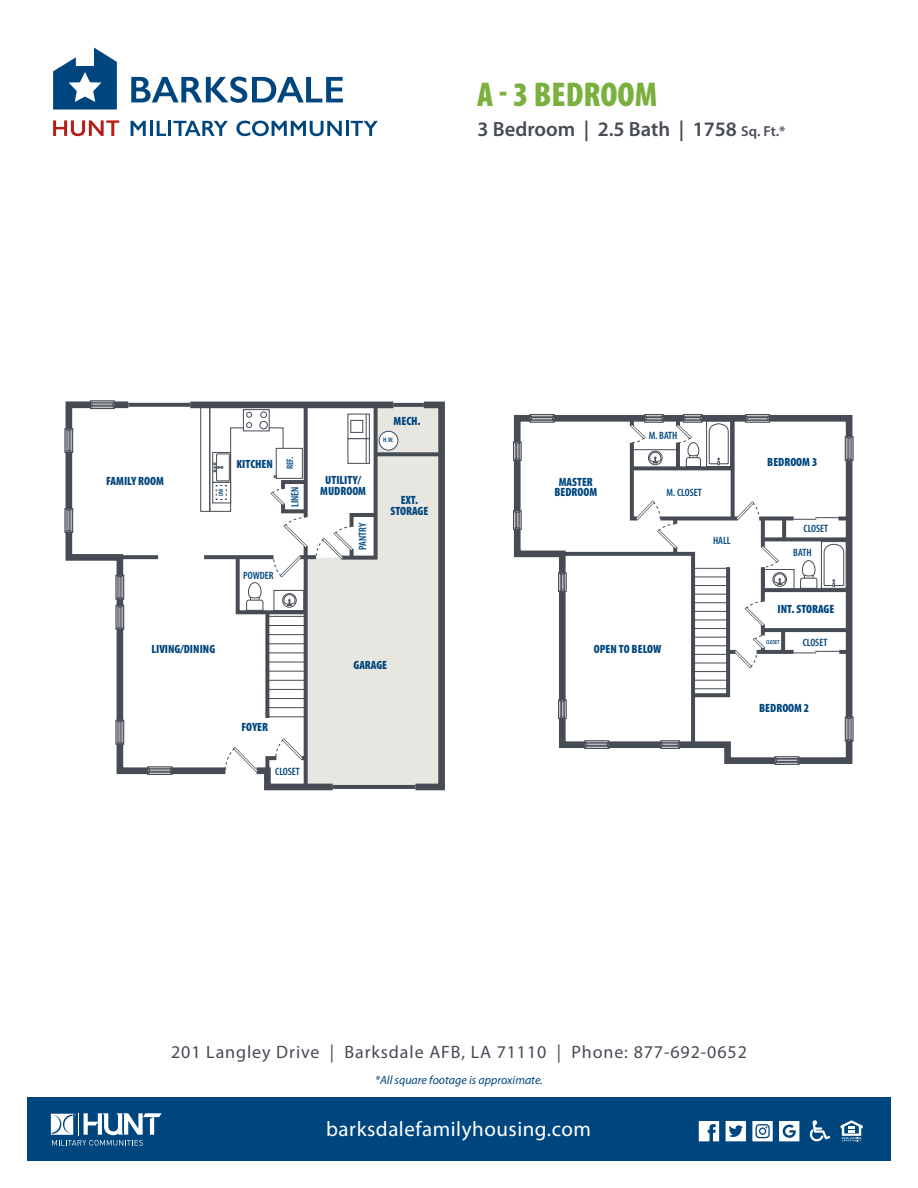
<style>
.page{position:relative;width:918px;height:1188px;background:#fff}
.page>*{position:absolute;margin:0;border:0;box-sizing:border-box;transform-origin:0 0}
.t1{font:900 condensed 34.5px "Myriad Pro";color:#7bb03f}
.t2{font:21px "Myriad Pro";letter-spacing:.025em;color:#fff}
.t3{font:600 20.55px "Myriad Pro";color:#464b54}
.t4{font:18px "Myriad Pro";letter-spacing:.05em;color:#464b54}
.t5{font:900 condensed 12px/10.6px "Myriad Pro";color:#00467e;text-align:center}
.t6{font:italic 12px "Myriad Pro";color:#00467e}
.t7{font:600 condensed 10.65px "Myriad Pro";color:#00467e}
.t8{font:600 condensed 9.45px "Myriad Pro";color:#00467e}
.t9{font:600 condensed 6.75px "Myriad Pro";color:#00467e}
.t10{font:600 condensed 6.45px "Myriad Pro";color:#00467e}
.t11{font:600 condensed 5.85px "Myriad Pro";color:#00467e}
.s1{font-size:14.4px}
</style>
<div class="page">
<div style="left:27px;top:1098px;width:864px;height:63px;background:#00467e"></div>
<svg style="left:51px;top:1113px;width:111px;height:33px"></svg>
<svg style="left:841px;top:1120px;width:22px;height:21px"></svg>
<svg style="left:810px;top:1120px;width:20px;height:21px"></svg>
<svg style="left:699px;top:1121px;width:20px;height:20px"></svg>
<svg style="left:779px;top:1121px;width:20px;height:20px"></svg>
<svg style="left:726px;top:1121px;width:20px;height:20px"></svg>
<svg style="left:752px;top:1121px;width:21px;height:20px"></svg>
<svg style="left:53px;top:120px;width:66px;height:16px"></svg>
<svg style="left:131px;top:121px;width:15px;height:15px"></svg>
<hr style="left:150px;top:121px;width:3px;height:15px;background:#00467e">
<svg style="left:157px;top:121px;width:9px;height:15px"></svg>
<hr style="left:168px;top:121px;width:3px;height:15px;background:#00467e">
<svg style="left:173px;top:121px;width:55px;height:15px"></svg>
<svg style="left:236px;top:121px;width:106px;height:15px"></svg>
<hr style="left:346px;top:121px;width:3px;height:15px;background:#00467e">
<svg style="left:351px;top:121px;width:27px;height:15px"></svg>
<svg style="left:53px;top:48px;width:64px;height:62px"></svg>
<svg style="left:131px;top:77px;width:212px;height:26px"></svg>
<div style="left:308px;top:407px;width:101px;height:378px;background:#e8e6e1"></div>
<svg style="left:97px;top:403px;width:16px;height:4px"></svg>
<div style="left:90px;top:407px;width:25px;height:2px;background:#fff;border:1px solid #464b54"></div>
<div style="left:90px;top:401px;width:25px;height:2px;background:#fff;border:1px solid #464b54"></div>
<div style="left:91px;top:404px;width:22px;height:2px;background:#fff;border:1px solid #464b54"></div>
<svg style="left:67px;top:435px;width:4px;height:16px"></svg>
<div style="left:65px;top:428px;width:2px;height:25px;background:#fff;border:1px solid #464b54"></div>
<div style="left:71px;top:428px;width:2px;height:25px;background:#fff;border:1px solid #464b54"></div>
<div style="left:68px;top:430px;width:2px;height:21px;background:#fff;border:1px solid #464b54"></div>
<svg style="left:67px;top:510px;width:4px;height:16px"></svg>
<div style="left:65px;top:508px;width:2px;height:25px;background:#fff;border:1px solid #464b54"></div>
<div style="left:71px;top:508px;width:2px;height:25px;background:#fff;border:1px solid #464b54"></div>
<div style="left:68px;top:510px;width:2px;height:21px;background:#fff;border:1px solid #464b54"></div>
<div style="left:116px;top:575px;width:8px;height:24px;background:#85888e"></div>
<div style="left:116px;top:575px;width:2px;height:24px;background:#fff;border:1px solid #464b54"></div>
<div style="left:122px;top:575px;width:2px;height:24px;background:#fff;border:1px solid #464b54"></div>
<div style="left:119px;top:576px;width:2px;height:22px;background:#fff;border:1px solid #464b54"></div>
<div style="left:116px;top:605px;width:8px;height:24px;background:#84878d;border:1px solid #464b54"></div>
<div style="left:116px;top:605px;width:2px;height:24px;background:#fff;border:1px solid #464b54"></div>
<div style="left:122px;top:605px;width:2px;height:24px;background:#fff;border:1px solid #464b54"></div>
<div style="left:119px;top:606px;width:2px;height:22px;background:#fff;border:1px solid #464b54"></div>
<svg style="left:116px;top:720px;width:8px;height:24px"></svg>
<div style="left:116px;top:720px;width:2px;height:24px;background:#fff;border:1px solid #464b54"></div>
<div style="left:122px;top:720px;width:2px;height:24px;background:#fff;border:1px solid #464b54"></div>
<div style="left:119px;top:721px;width:2px;height:22px;background:#fff;border:1px solid #464b54"></div>
<svg style="left:148px;top:767px;width:24px;height:8px"></svg>
<div style="left:148px;top:767px;width:24px;height:2px;background:#fff;border:1px solid #464b54"></div>
<div style="left:148px;top:772px;width:24px;height:3px;background:#fff;border:1px solid #464b54"></div>
<div style="left:149px;top:770px;width:22px;height:2px;background:#fff;border:1px solid #464b54"></div>
<svg style="left:64px;top:400px;width:33px;height:35px"></svg>
<div style="left:66px;top:452px;width:6px;height:57px;background:#464b54"></div>
<svg style="left:64px;top:526px;width:63px;height:56px"></svg>
<svg style="left:117px;top:597px;width:6px;height:10px"></svg>
<div style="left:117px;top:629px;width:6px;height:91px;background:#464b54"></div>
<svg style="left:115px;top:737px;width:40px;height:38px"></svg>
<div style="left:172px;top:767px;width:53px;height:7px;background:#464b54"></div>
<hr style="left:333px;top:785px;width:82px;height:4px;background:#464b54">
<svg style="left:409px;top:401px;width:36px;height:390px;background:#c9c8c6"></svg>
<div style="left:190px;top:402px;width:203px;height:6px;background:#464b54"></div>
<div style="left:114px;top:401px;width:14px;height:7px;background:#464b54"></div>
<svg style="left:304px;top:616px;width:4px;height:120px"></svg>
<svg style="left:204px;top:555px;width:5px;height:4px"></svg>
<svg style="left:120px;top:555px;width:38px;height:4px"></svg>
<svg style="left:265px;top:616px;width:4px;height:102px"></svg>
<svg style="left:380px;top:452px;width:62px;height:4px"></svg>
<svg style="left:224px;top:736px;width:115px;height:55px"></svg>
<svg style="left:128px;top:403px;width:62px;height:4px"></svg>
<svg style="left:393px;top:403px;width:31px;height:4px"></svg>
<div style="left:200px;top:405px;width:10px;height:107px;border:1px solid #464b54"></div>
<div style="left:379px;top:431px;width:19px;height:19px;background:#fff;border-radius:50%"></div>
<div style="left:379px;top:431px;width:19px;height:19px;border:1px solid #464b54;border-radius:50%"></div>
<svg style="left:209px;top:401px;width:171px;height:215px"></svg>
<hr style="left:267px;top:716px;width:39px;height:1px;background:#464b54">
<hr style="left:267px;top:707px;width:39px;height:1px;background:#464b54">
<hr style="left:267px;top:698px;width:39px;height:1px;background:#464b54">
<hr style="left:267px;top:689px;width:39px;height:1px;background:#464b54">
<hr style="left:267px;top:680px;width:39px;height:1px;background:#464b54">
<hr style="left:267px;top:671px;width:39px;height:1px;background:#464b54">
<hr style="left:267px;top:662px;width:39px;height:1px;background:#464b54">
<hr style="left:267px;top:653px;width:39px;height:1px;background:#464b54">
<hr style="left:267px;top:643px;width:39px;height:1px;background:#464b54">
<hr style="left:267px;top:634px;width:39px;height:1px;background:#464b54">
<hr style="left:267px;top:625px;width:39px;height:1px;background:#464b54">
<hr style="left:267px;top:616px;width:39px;height:1px;background:#464b54">
<svg style="left:513px;top:414px;width:341px;height:351px"></svg>
<svg style="left:348px;top:414px;width:22px;height:24px"></svg>
<div style="left:348px;top:438px;width:22px;height:26px;background:#fff;border:1px solid #464b54"></div>
<hr style="left:366px;top:414px;width:1px;height:49px;background:#464b54">
<div style="left:350px;top:420px;width:13px;height:13px;border:1px solid #464b54"></div>
<h1 class="t1" style="left:477px;top:73px;width:182px">A - 3 BEDROOM</h1>
<h3 class="t3" style="left:477px;top:116px;width:310px">3 Bedroom | 2.5 Bath | 1758 <span class="s1">Sq. Ft.*</span></h3>
<p class="t5" style="left:394px;top:415px;width:29px">MECH.</p>
<p class="t9" style="left:383px;top:436px;width:12px">H.W.</p>
<p class="t7" style="left:649px;top:429px;width:30px">M. BATH</p>
<p class="t5" style="left:236px;top:459px;width:38px">KITCHEN</p>
<p class="t8" style="left:284px;top:469px;width:14px;rotate:-90deg">REF.</p>
<p class="t5" style="left:767px;top:457px;width:52px">BEDROOM 3</p>
<p class="t5" style="left:106px;top:476px;width:59px">FAMILY ROOM</p>
<p class="t10" style="left:217px;top:496px;width:9px;rotate:-90deg">DW</p>
<p class="t7" style="left:288px;top:507px;width:22px;rotate:-90deg">LINEN</p>
<p class="t5" style="left:320px;top:474px;width:47px">UTILITY/<br>MUDROOM</p>
<p class="t5" style="left:390px;top:494px;width:39px">EXT.<br>STORAGE</p>
<p class="t5" style="left:554px;top:476px;width:44px">MASTER<br>BEDROOM</p>
<p class="t7" style="left:667px;top:486px;width:37px">M. CLOSET</p>
<p class="t7" style="left:356px;top:550px;width:29px;rotate:-90deg">PANTRY</p>
<p class="t7" style="left:713px;top:534px;width:19px">HALL</p>
<p class="t7" style="left:804px;top:522px;width:26px">CLOSET</p>
<p class="t7" style="left:793px;top:546px;width:20px">BATH</p>
<p class="t7" style="left:243px;top:569px;width:32px">POWDER</p>
<p class="t5" style="left:778px;top:604px;width:58px">INT. STORAGE</p>
<p class="t5" style="left:151px;top:643px;width:65px">LIVING/DINING</p>
<p class="t5" style="left:594px;top:643px;width:69px">OPEN TO BELOW</p>
<p class="t11" style="left:766px;top:638px;width:15px">CLOSET</p>
<p class="t7" style="left:803px;top:636px;width:26px">CLOSET</p>
<p class="t5" style="left:353px;top:659px;width:35px">GARAGE</p>
<p class="t5" style="left:759px;top:702px;width:52px">BEDROOM 2</p>
<p class="t5" style="left:241px;top:721px;width:28px">FOYER</p>
<p class="t7" style="left:275px;top:765px;width:26px">CLOSET</p>
<h3 class="t4" style="left:171px;top:1041px;width:577px">201 Langley Drive | Barksdale AFB, LA 71110 | Phone: 877-692-0652</h3>
<p class="t6" style="left:375px;top:1072px;width:169px">*All square footage is approximate.</p>
<h2 class="t2" style="left:326px;top:1116px;width:267px">barksdalefamilyhousing.com</h2>
</div>
